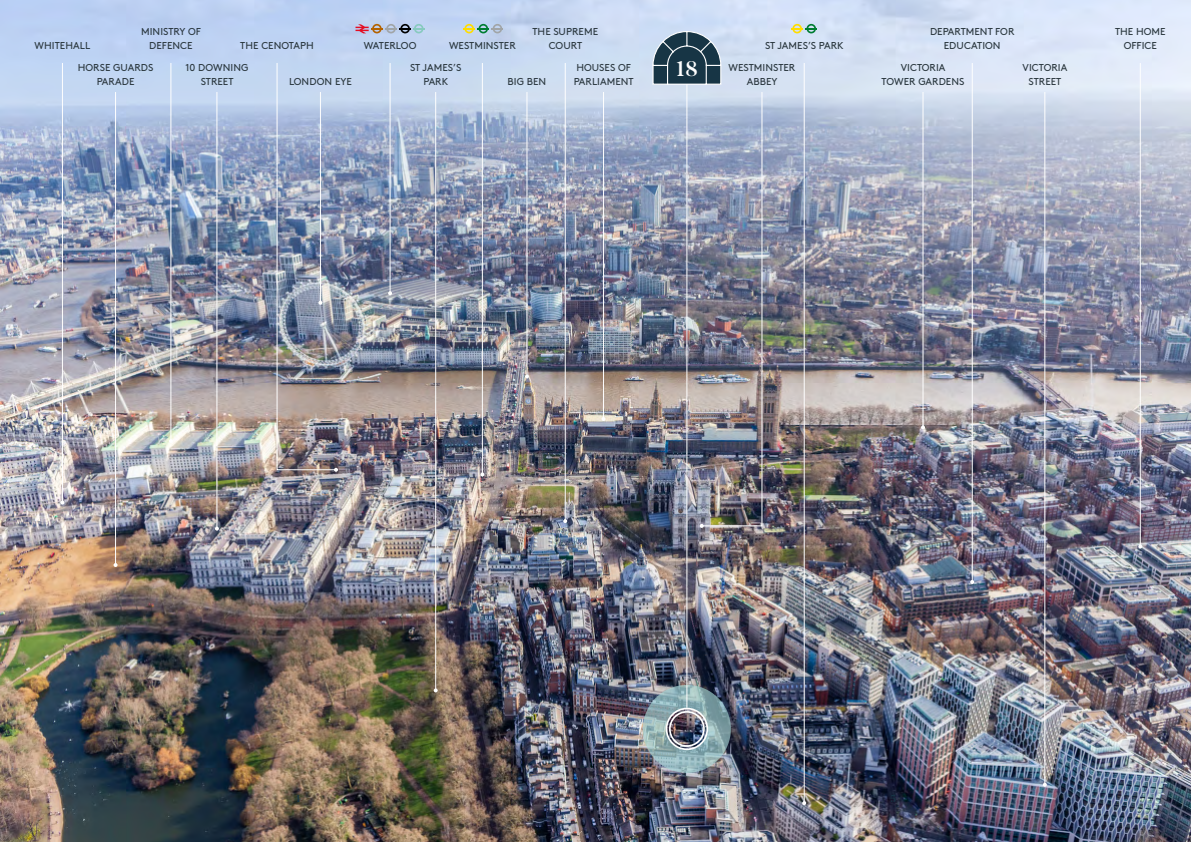
<style>
.page{position:relative;width:1191px;height:842px;background:#fff}
.page>*{position:absolute;margin:0;border:0;box-sizing:border-box;transform-origin:0 0}
.t1{font:500 21px "Noe Display";color:#fff}
.t2{font:10px/14px "Brown";letter-spacing:.005em;color:#2a373e;text-align:center}
.t3{font:500 10px "Noe Display";color:#173545}
</style>
<div class="page">
<img style="left:0;top:0;width:1191px;height:842px">
<svg style="left:643px;top:685px;width:88px;height:88px;background:#8fafb3"></svg>
<hr style="left:686px;top:78px;width:1px;height:630px;background:#fff">
<svg style="left:652px;top:30px;width:70px;height:55px;background:#506877"></svg>
<hr style="left:526px;top:92px;width:1px;height:284px;background:#fff">
<svg style="left:525px;top:374px;width:4px;height:4px"></svg>
<hr style="left:603px;top:92px;width:1px;height:327px;background:#fff">
<svg style="left:601px;top:417px;width:4px;height:4px"></svg>
<img style="left:699px;top:91px;width:64px;height:437px">
<hr style="left:922px;top:92px;width:1px;height:335px;background:#fff">
<svg style="left:921px;top:425px;width:4px;height:4px"></svg>
<hr style="left:1044px;top:92px;width:1px;height:693px;background:#fff">
<svg style="left:1042px;top:783px;width:4px;height:4px"></svg>
<hr style="left:1139px;top:63px;width:1px;height:484px;background:#fff">
<svg style="left:1138px;top:545px;width:4px;height:4px"></svg>
<img style="left:276px;top:62px;width:62px;height:410px">
<hr style="left:216px;top:92px;width:1px;height:437px;background:#fff">
<svg style="left:215px;top:527px;width:4px;height:4px"></svg>
<hr style="left:170px;top:63px;width:1px;height:378px;background:#fff">
<svg style="left:169px;top:439px;width:4px;height:4px"></svg>
<hr style="left:565px;top:63px;width:1px;height:458px;background:#fff">
<svg style="left:563px;top:519px;width:4px;height:4px"></svg>
<hr style="left:971px;top:63px;width:1px;height:519px;background:#fff">
<svg style="left:970px;top:580px;width:4px;height:4px"></svg>
<hr style="left:435px;top:92px;width:1px;height:598px;background:#fff">
<svg style="left:434px;top:688px;width:4px;height:4px"></svg>
<hr style="left:389px;top:63px;width:1px;height:230px;background:#fff">
<svg style="left:388px;top:291px;width:4px;height:4px"></svg>
<hr style="left:482px;top:63px;width:1px;height:412px;background:#fff">
<svg style="left:480px;top:473px;width:4px;height:4px"></svg>
<hr style="left:803px;top:63px;width:1px;height:740px;background:#fff">
<svg style="left:802px;top:801px;width:4px;height:4px"></svg>
<hr style="left:115px;top:92px;width:1px;height:473px;background:#fff">
<svg style="left:114px;top:563px;width:4px;height:4px"></svg>
<hr style="left:62px;top:63px;width:1px;height:440px;background:#fff">
<svg style="left:60px;top:501px;width:4px;height:4px"></svg>
<svg style="left:355px;top:24px;width:70px;height:9px"></svg>
<svg style="left:791px;top:24px;width:26px;height:9px"></svg>
<svg style="left:463px;top:24px;width:40px;height:9px"></svg>
<img style="left:666px;top:708px;width:41px;height:41px;border-radius:20px">
<div style="left:665px;top:708px;width:43px;height:42px;border:2px solid #fff;border-radius:50%"></div>
<div style="left:669px;top:711px;width:36px;height:36px;border:2px solid #fff;border-radius:50%"></div>
<p class="t2" style="left:141px;top:23px;width:61px">MINISTRY OF<br>DEFENCE</p>
<p class="t2" style="left:532px;top:23px;width:67px">THE SUPREME<br>COURT</p>
<p class="t2" style="left:930px;top:23px;width:86px">DEPARTMENT FOR<br>EDUCATION</p>
<p class="t2" style="left:410px;top:60px;width:53px">ST JAMES’S<br>PARK</p>
<p class="t2" style="left:240px;top:37px;width:75px">THE CENOTAPH</p>
<p class="t2" style="left:185px;top:60px;width:65px">10 DOWNING<br>STREET</p>
<p class="t2" style="left:364px;top:37px;width:54px">WATERLOO</p>
<p class="t2" style="left:449px;top:37px;width:68px">WESTMINSTER</p>
<p class="t2" style="left:765px;top:37px;width:80px">ST JAMES’S PARK</p>
<p class="t2" style="left:35px;top:37px;width:57px">WHITEHALL</p>
<h1 class="t1" style="left:676px;top:55px;width:23px">18</h1>
<p class="t2" style="left:78px;top:60px;width:77px">HORSE GUARDS<br>PARADE</p>
<p class="t2" style="left:573px;top:60px;width:61px;text-align:left">HOUSES OF<br>PARLIAMENT</p>
<p class="t2" style="left:728px;top:60px;width:68px">WESTMINSTER<br>ABBEY</p>
<p class="t2" style="left:881px;top:60px;width:84px">VICTORIA<br>TOWER GARDENS</p>
<p class="t2" style="left:1022px;top:60px;width:46px">VICTORIA<br>STREET</p>
<p class="t2" style="left:289px;top:74px;width:64px">LONDON EYE</p>
<p class="t2" style="left:507px;top:74px;width:40px">BIG BEN</p>
<p class="t2" style="left:1115px;top:23px;width:52px">THE HOME<br>OFFICE</p>
<p class="t3" style="left:295px;top:792px;width:7px">4</p>
</div>
